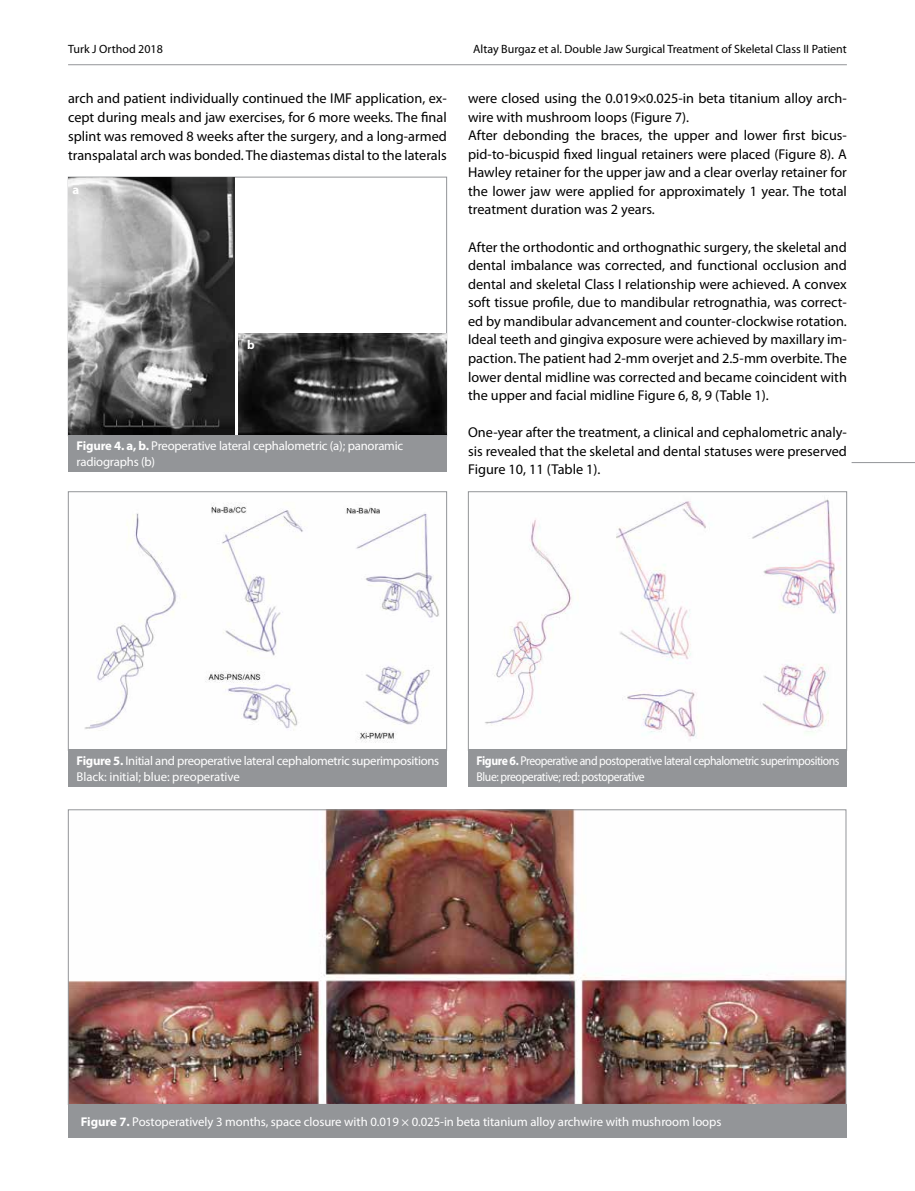
<style>
.page{position:relative;width:915px;height:1191px;background:#fff}
.page>*{position:absolute;margin:0;border:0;box-sizing:border-box;transform-origin:0 0}
.t1{font:14.25px/18.6px "Myriad Pro";color:#000;text-align:justify}
.t2{font:12.75px/15.3px "Myriad Pro";letter-spacing:-.02em;color:#fff}
.t3{font:12.75px/15.3px "Myriad Pro";letter-spacing:-.02em;color:#fff;scale:.92 1}
.t4{font:700 12.75px "Myriad Pro";color:#fff}
.t5{font:12px "Myriad Pro";color:#000}
.s1{font-weight:700}
</style>
<div class="page">
<hr style="left:68px;top:64px;width:778px;height:1px;background:#939598">
<hr style="left:851px;top:462px;width:63px;height:1px;background:#939598">
<img style="left:70px;top:811px;width:773px;height:291px">
<div style="left:68px;top:1104px;width:777px;height:33px;background:#939598"></div>
<img style="left:68px;top:177px;width:167px;height:258px">
<img style="left:239px;top:333px;width:207px;height:102px">
<div style="left:68px;top:435px;width:378px;height:36px;background:#939598"></div>
<img style="left:84px;top:502px;width:355px;height:241px">
<div style="left:68px;top:491px;width:378px;height:259px;border:1px solid #939598"></div>
<div style="left:68px;top:749px;width:378px;height:37px;background:#939598"></div>
<img style="left:485px;top:499px;width:356px;height:240px">
<div style="left:468px;top:491px;width:378px;height:259px;border:1px solid #939598"></div>
<div style="left:468px;top:749px;width:378px;height:37px;background:#939598"></div>
<p class="t5" style="left:68px;top:42px;width:96px">Turk J Orthod 2018</p>
<p class="t5" style="left:473px;top:42px;width:375px">Altay Burgaz et al. Double Jaw Surgical Treatment of Skeletal Class II Patient</p>
<p class="t1" style="left:68px;top:89px;width:380px">arch and patient individually continued the IMF application, ex&shy;cept during meals and jaw exercises, for 6 more weeks. The final splint was removed 8 weeks after the surgery, and a long-armed transpalatal arch was bonded. The diastemas distal to the laterals</p>
<p class="t1" style="left:468px;top:89px;width:380px;text-align:left">were closed using the 0.019×0.025-in beta titanium alloy arch&shy;wire with mushroom loops (Figure 7).<br>After debonding the braces, the upper and lower first bicus&shy;pid-to-bicuspid fixed lingual retainers were placed (Figure 8). A Hawley retainer for the upper jaw and a clear overlay retainer for the lower jaw were applied for approximately 1 year. The total treatment duration was 2 years.</p>
<p class="t1" style="left:468px;top:237px;width:380px">After the orthodontic and orthognathic surgery, the skeletal and dental imbalance was corrected, and functional occlusion and dental and skeletal Class I relationship were achieved. A convex soft tissue profile, due to mandibular retrognathia, was correct&shy;ed by mandibular advancement and counter-clockwise rotation.<br>Ideal teeth and gingiva exposure were achieved by maxillary im&shy;paction. The patient had 2-mm overjet and 2.5-mm overbite. The lower dental midline was corrected and became coincident with the upper and facial midline Figure 6, 8, 9 (Table 1).</p>
<p class="t1" style="left:468px;top:423px;width:380px">One-year after the treatment, a clinical and cephalometric analy&shy;sis revealed that the skeletal and dental statuses were preserved Figure 10, 11 (Table 1).</p>
<p class="t4" style="left:72px;top:181px;width:8px">a</p>
<p class="t4" style="left:247px;top:336px;width:9px">b</p>
<p class="t2" style="left:77px;top:438px;width:328px"><span class="s1">Figure 4. a, b.</span> Preoperative lateral cephalometric (a); panoramic radiographs (b)</p>
<p class="t2" style="left:77px;top:753px;width:364px"><span class="s1">Figure 5.</span> Initial and preoperative lateral cephalometric superimpositions<br>Black: initial; blue: preoperative</p>
<p class="t3" style="left:476px;top:753px;width:396px"><span class="s1">Figure 6.</span> Preoperative and postoperative lateral cephalometric superimpositions<br>Blue: preoperative; red: postoperative</p>
<p class="t2" style="left:81px;top:1113px;width:642px"><span class="s1">Figure 7.</span> Postoperatively 3 months, space closure with 0.019 × 0.025-in beta titanium alloy archwire with mushroom loops</p>
</div>
